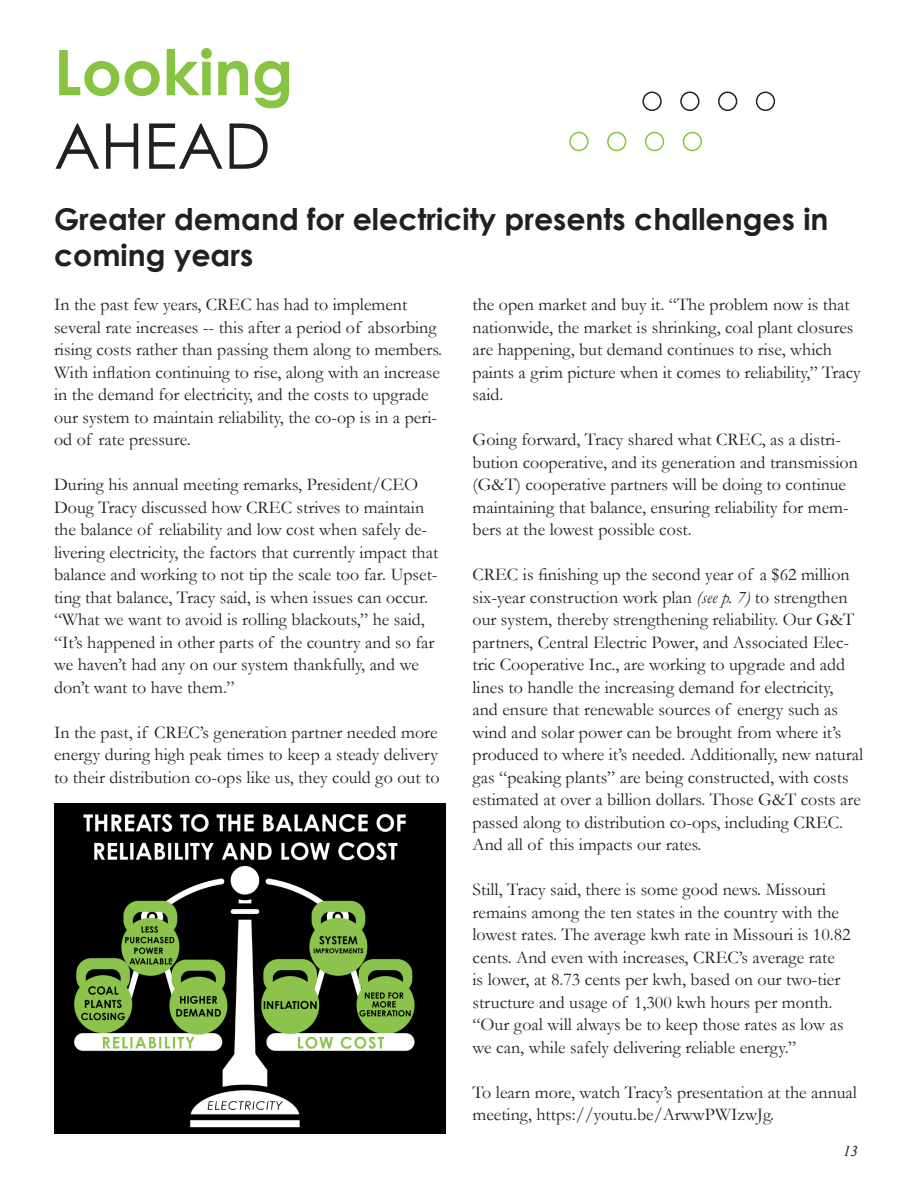
<style>
.page{position:relative;width:918px;height:1188px;background:#fff}
.page>*{position:absolute;margin:0;border:0;box-sizing:border-box;transform-origin:0 0}
.t1{font:700 63px "Century Gothic";color:#86c441}
.t2{font:63px "Century Gothic";color:#231f20}
.t3{font:700 30px/36px "Century Gothic";color:#231f20}
.t4{font:18px/22.5px "Garamond";color:#231f20}
.t5{font:italic 15px "Times New Roman";color:#231f20}
.s1{font-style:italic}
</style>
<div class="page">
<div style="left:569px;top:132px;width:20px;height:19px;border:2px solid #86c441;border-radius:50%"></div>
<div style="left:683px;top:132px;width:19px;height:19px;border:2px solid #86c441;border-radius:50%"></div>
<div style="left:645px;top:132px;width:19px;height:19px;border:2px solid #86c441;border-radius:50%"></div>
<div style="left:607px;top:132px;width:19px;height:19px;border:2px solid #86c441;border-radius:50%"></div>
<div style="left:642px;top:92px;width:20px;height:19px;border:2px solid #231f20;border-radius:50%"></div>
<div style="left:756px;top:92px;width:19px;height:19px;border:2px solid #231f20;border-radius:50%"></div>
<div style="left:718px;top:92px;width:19px;height:19px;border:2px solid #231f20;border-radius:50%"></div>
<div style="left:680px;top:92px;width:20px;height:19px;border:2px solid #231f20;border-radius:50%"></div>
<img style="left:54px;top:804px;width:392px;height:330px">
<p class="t1" style="left:54px;top:25px;width:241px">Looking</p>
<p class="t2" style="left:54px;top:102px;width:218px">AHEAD</p>
<p class="t3" style="left:54px;top:200px;width:776px">Greater demand for electricity presents challenges in coming years</p>
<p class="t4" style="left:54px;top:293px;width:390px">In the past few years, CREC has had to implement several rate increases -- this after a period of absorbing rising costs rather than passing them along to members.<br>With inflation continuing to rise, along with an increase in the demand for electricity, and the costs to upgrade our system to maintain reliability, the co-op is in a peri&shy;od of rate pressure.</p>
<p class="t4" style="left:54px;top:473px;width:386px">During his annual meeting remarks, President/CEO Doug Tracy discussed how CREC strives to maintain the balance of reliability and low cost when safely de&shy;livering electricity, the factors that currently impact that balance and working to not tip the scale too far. Upset&shy;ting that balance, Tracy said, is when issues can occur. “What we want to avoid is rolling blackouts,” he said, “It’s happened in other parts of the country and so far we haven’t had any on our system thankfully, and we don’t want to have them.”</p>
<p class="t4" style="left:54px;top:720px;width:387px;text-align:justify">In the past, if CREC’s generation partner needed more energy during high peak times to keep a steady delivery to their distribution co-ops like us, they could go out to</p>
<p class="t4" style="left:472px;top:293px;width:390px">the open market and buy it. “The problem now is that nationwide, the market is shrinking, coal plant closures are happening, but demand continues to rise, which paints a grim picture when it comes to reliability,” Tracy said.</p>
<p class="t4" style="left:472px;top:428px;width:387px">Going forward, Tracy shared what CREC, as a distri&shy;bution cooperative, and its generation and transmission (G&amp;T) cooperative partners will be doing to continue maintaining that balance, ensuring reliability for mem&shy;bers at the lowest possible cost.</p>
<p class="t4" style="left:472px;top:563px;width:392px">CREC is finishing up the second year of a $62 million six-year construction work plan <span class="s1">(see p. 7)</span> to strengthen our system, thereby strengthening reliability. Our G&amp;T partners, Central Electric Power, and Associated Elec&shy;tric Cooperative Inc., are working to upgrade and add lines to handle the increasing demand for electricity, and ensure that renewable sources of energy such as wind and solar power can be brought from where it’s produced to where it’s needed. Additionally, new natural gas “peaking plants” are being constructed, with costs estimated at over a billion dollars. Those G&amp;T costs are passed along to distribution co-ops, including CREC.<br>And all of this impacts our rates.</p>
<p class="t4" style="left:472px;top:878px;width:380px">Still, Tracy said, there is some good news. Missouri remains among the ten states in the country with the lowest rates. The average kwh rate in Missouri is 10.82 cents. And even with increases, CREC’s average rate<br>is lower, at 8.73 cents per kwh, based on our two-tier structure and usage of 1,300 kwh hours per month. “Our goal will always be to keep those rates as low as we can, while safely delivering reliable energy.”</p>
<p class="t4" style="left:472px;top:1080px;width:386px">To learn more, watch Tracy’s presentation at the annual meeting, https://youtu.be/ArwwPWIzwJg.</p>
<p class="t5" style="left:843px;top:1141px;width:16px">13</p>
</div>
